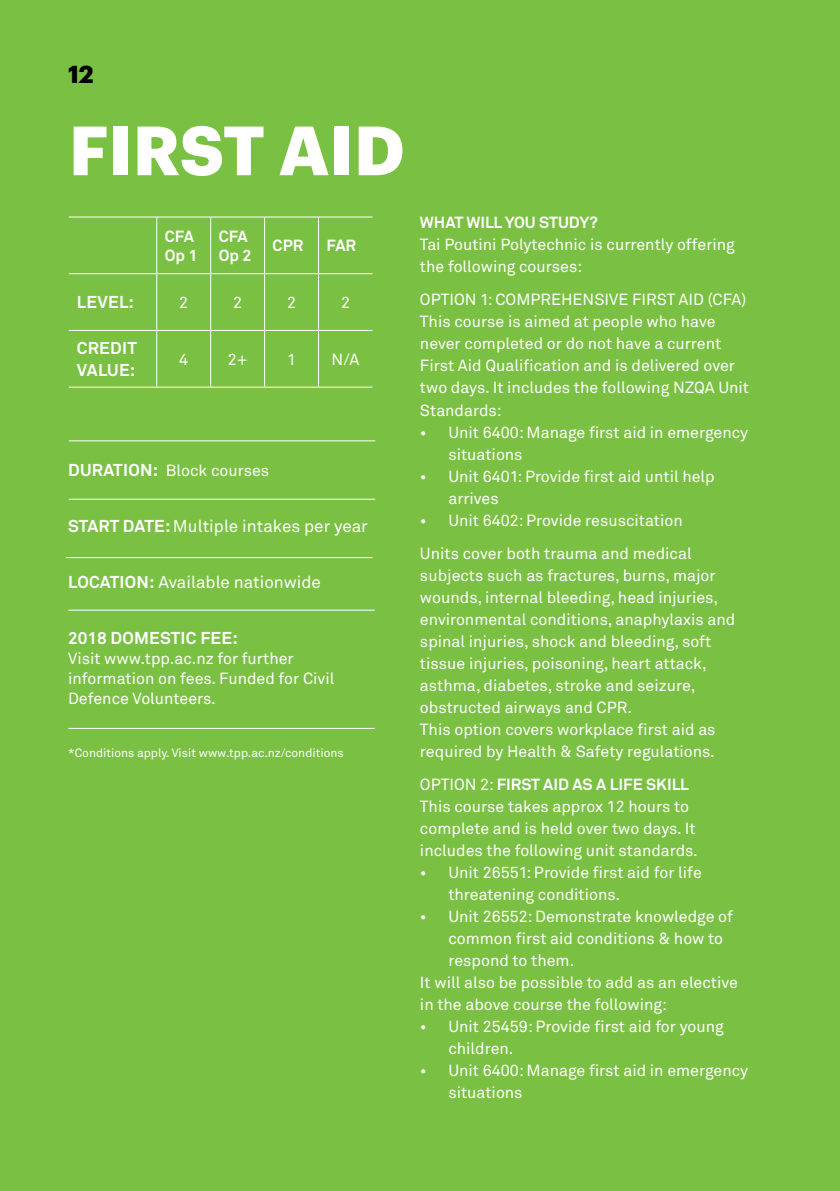
<style>
.page{position:relative;width:840px;height:1191px;background:#fff}
.page>*{position:absolute;margin:0;border:0;box-sizing:border-box;transform-origin:0 0}
.t1{font:700 68px "Graphik";letter-spacing:.005em;color:#fff}
.t2{font:700 24px "Graphik";color:#000}
.t3{font:17px "Akkurat";color:#fff}
.t4{font:700 17px/22px "Akkurat";letter-spacing:.015em;color:#fff}
.t5{font:16px/22px "Akkurat";color:#fff}
.t6{font:700 16px/19.2px "Akkurat";color:#fff}
.t7{font:12px "Akkurat";color:#fff}
.s1{font-weight:700;font-size:17px}
.s2{font-weight:700}
</style>
<div class="page">
<div style="left:0;top:0;width:839px;height:1191px;background:#7ac143"></div>
<hr style="left:69px;top:440px;width:306px;height:1px;background:#fff">
<hr style="left:69px;top:499px;width:306px;height:1px;background:#fff">
<hr style="left:66px;top:557px;width:306px;height:1px;background:#fff">
<hr style="left:68px;top:609px;width:306px;height:1px;background:#fff">
<hr style="left:69px;top:216px;width:88px;height:1px;background:#fff">
<hr style="left:157px;top:216px;width:53px;height:1px;background:#fff">
<hr style="left:156px;top:217px;width:1px;height:56px;background:#fff">
<hr style="left:210px;top:216px;width:54px;height:1px;background:#fff">
<hr style="left:210px;top:217px;width:1px;height:56px;background:#fff">
<hr style="left:264px;top:216px;width:54px;height:1px;background:#fff">
<hr style="left:264px;top:217px;width:1px;height:56px;background:#fff">
<hr style="left:318px;top:216px;width:54px;height:1px;background:#fff">
<hr style="left:318px;top:217px;width:1px;height:56px;background:#fff">
<hr style="left:69px;top:273px;width:88px;height:1px;background:#fff">
<hr style="left:157px;top:273px;width:53px;height:1px;background:#fff">
<hr style="left:156px;top:274px;width:1px;height:56px;background:#fff">
<hr style="left:210px;top:273px;width:54px;height:1px;background:#fff">
<hr style="left:210px;top:274px;width:1px;height:56px;background:#fff">
<hr style="left:264px;top:273px;width:54px;height:1px;background:#fff">
<hr style="left:264px;top:274px;width:1px;height:56px;background:#fff">
<hr style="left:318px;top:273px;width:54px;height:1px;background:#fff">
<hr style="left:318px;top:274px;width:1px;height:56px;background:#fff">
<hr style="left:69px;top:330px;width:88px;height:1px;background:#fff">
<hr style="left:157px;top:330px;width:53px;height:1px;background:#fff">
<hr style="left:156px;top:331px;width:1px;height:56px;background:#fff">
<hr style="left:210px;top:330px;width:54px;height:1px;background:#fff">
<hr style="left:210px;top:331px;width:1px;height:56px;background:#fff">
<hr style="left:264px;top:330px;width:54px;height:1px;background:#fff">
<hr style="left:264px;top:331px;width:1px;height:56px;background:#fff">
<hr style="left:318px;top:330px;width:54px;height:1px;background:#fff">
<hr style="left:318px;top:331px;width:1px;height:56px;background:#fff">
<hr style="left:69px;top:387px;width:88px;height:1px;background:#fff">
<hr style="left:157px;top:387px;width:53px;height:1px;background:#fff">
<hr style="left:210px;top:387px;width:54px;height:1px;background:#fff">
<hr style="left:264px;top:387px;width:54px;height:1px;background:#fff">
<hr style="left:318px;top:387px;width:54px;height:1px;background:#fff">
<hr style="left:68px;top:728px;width:306px;height:1px;background:#fff">
<h2 class="t2" style="left:68px;top:55px;width:27px">12</h2>
<h1 class="t1" style="left:69px;top:98px;width:337px">FIRST AID</h1>
<p class="t6" style="left:165px;top:226px;width:34px">CFA<br>Op 1</p>
<p class="t6" style="left:218px;top:226px;width:34px">CFA<br>Op 2</p>
<p class="t6" style="left:272px;top:236px;width:32px">CPR</p>
<p class="t6" style="left:326px;top:236px;width:31px">FAR</p>
<p class="t4" style="left:77px;top:291px;width:58px">LEVEL:</p>
<p class="t5" style="left:179px;top:292px;width:10px">2</p>
<p class="t5" style="left:233px;top:292px;width:10px">2</p>
<p class="t5" style="left:287px;top:292px;width:10px">2</p>
<p class="t5" style="left:341px;top:292px;width:10px">2</p>
<p class="t4" style="left:77px;top:337px;width:61px">CREDIT<br>VALUE:</p>
<p class="t5" style="left:179px;top:348px;width:10px">4</p>
<p class="t5" style="left:227px;top:348px;width:21px">2+</p>
<p class="t5" style="left:287px;top:348px;width:10px">1</p>
<p class="t5" style="left:331px;top:348px;width:29px">N/A</p>
<p class="t5" style="left:68px;top:460px;width:202px"><span class="s1">DURATION:</span> Block courses</p>
<p class="t3" style="left:68px;top:516px;width:301px"><span class="s2">START DATE:</span> Multiple intakes per year</p>
<p class="t3" style="left:68px;top:572px;width:254px"><span class="s2">LOCATION:</span> Available nationwide</p>
<p class="t4" style="left:68px;top:627px;width:171px">2018 DOMESTIC FEE:</p>
<p class="t5" style="left:68px;top:649px;width:267px;line-height:20px">Visit www.tpp.ac.nz for further information on fees. Funded for Civil<br>Defence Volunteers.</p>
<p class="t7" style="left:68px;top:745px;width:277px">*Conditions apply. Visit www.tpp.ac.nz/conditions</p>
<p class="t6" style="left:420px;top:213px;width:179px">WHAT WILL YOU STUDY?</p>
<p class="t5" style="left:420px;top:234px;width:316px">Tai Poutini Polytechnic is currently offering the following courses:</p>
<p class="t5" style="left:420px;top:289px;width:330px">OPTION 1: COMPREHENSIVE FIRST AID (CFA)<br>This course is aimed at people who have never completed or do not have a current First Aid Qualification and is delivered over two days. It includes the following NZQA Unit Standards:</p>
<p class="t5" style="left:448px;top:421px;width:301px;text-indent:-28px">• Unit 6400: Manage first aid in emergency situations</p>
<p class="t5" style="left:448px;top:465px;width:268px;text-indent:-28px">• Unit 6401: Provide first aid until help arrives</p>
<p class="t5" style="left:420px;top:503px;width:273px;line-height:33.4px">• Unit 6402: Provide resuscitation<br>Units cover both trauma and medical</p>
<p class="t5" style="left:420px;top:565px;width:317px">subjects such as fractures, burns, major wounds, internal bleeding, head injuries, environmental conditions, anaphylaxis and spinal injuries, shock and bleeding, soft tissue injuries, poisoning, heart attack, asthma, diabetes, stroke and seizure, obstructed airways and CPR.<br>This option covers workplace first aid as required by Health &amp; Safety regulations.</p>
<p class="t5" style="left:420px;top:774px;width:279px">OPTION 2: <span class="s2">FIRST AID AS A LIFE SKILL </span>This course takes approx 12 hours to complete and is held over two days. It includes the following unit standards.</p>
<p class="t5" style="left:448px;top:862px;width:255px;text-indent:-28px">• Unit 26551: Provide first aid for life threatening conditions.</p>
<p class="t5" style="left:420px;top:906px;width:314px">• Unit 26552: Demonstrate knowledge of</p>
<p class="t5" style="left:448px;top:928px;width:276px">common first aid conditions &amp; how to</p>
<p class="t5" style="left:448px;top:950px;width:127px">respond to them.</p>
<p class="t5" style="left:420px;top:972px;width:319px">It will also be possible to add as an elective</p>
<p class="t5" style="left:420px;top:994px;width:248px">in the above course the following:</p>
<p class="t5" style="left:448px;top:1016px;width:277px;text-indent:-28px">• Unit 25459: Provide first aid for young children.</p>
<p class="t5" style="left:448px;top:1060px;width:301px;text-indent:-28px">• Unit 6400: Manage first aid in emergency situations</p>
</div>
